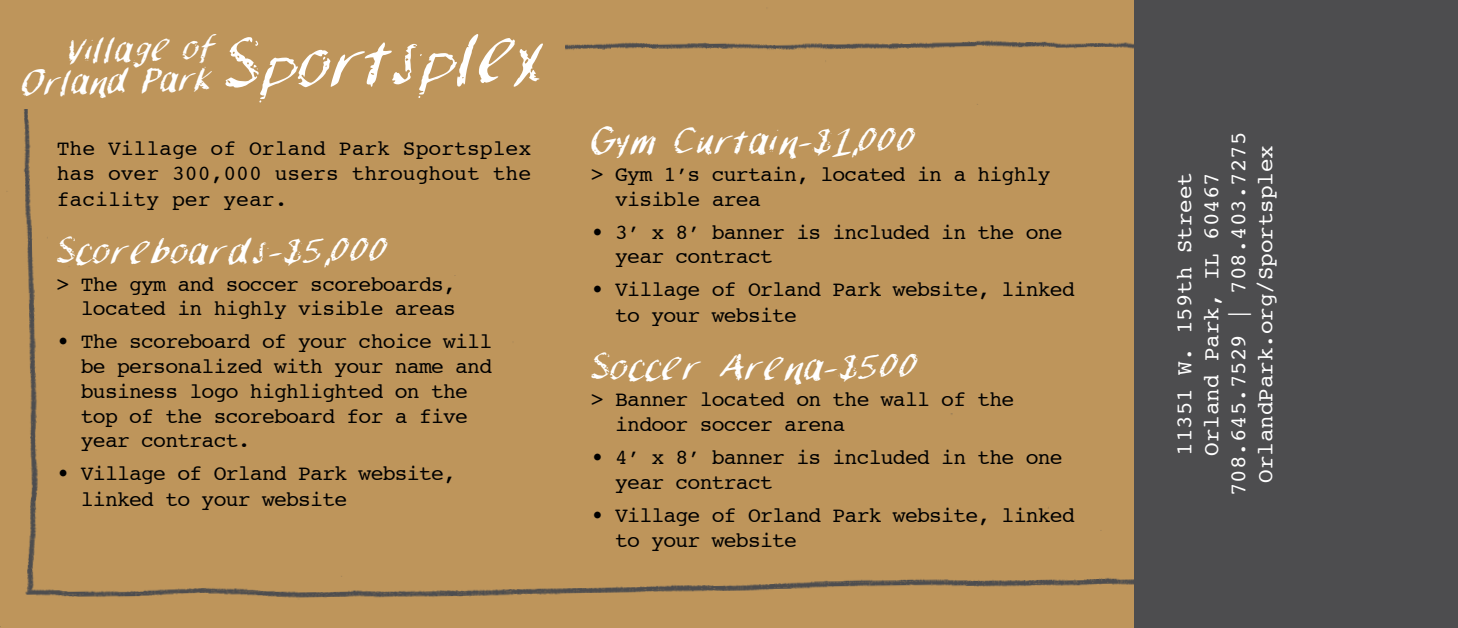
<style>
.page{position:relative;width:1458px;height:628px;background:#fff}
.page>*{position:absolute;margin:0;border:0;box-sizing:border-box;transform-origin:0 0}
.t1{font:42.75px "Chalk Paint";color:#fff}
.t2{font:40.5px/31.5px "Chalk Paint";color:#fff}
.t3{font:22.5px/27px "Courier";color:#fff;text-align:center}
.t4{font:21.38px/24.8px "Courier";letter-spacing:-.035em;color:#000}
.s1{font-size:81px}
</style>
<div class="page">
<div style="left:1134px;top:0;width:324px;height:628px;background:#4d4d4f"></div>
<div style="left:0;top:0;width:1134px;height:628px;background:#be955b"></div>
<div style="left:0;top:0;width:564px;height:109px;background:#be955b"></div>
<p class="t2" style="left:20px;top:39px;width:525px;text-indent:48px;rotate:-2deg">Village of<br>Orland Park <span class="s1">Sportsplex</span></p>
<p class="t4" style="left:57px;top:135px;width:476px;line-height:25.7px;text-align:justify">The Village of Orland Park Sportsplex has over 300,000 users throughout the facility per year.</p>
<p class="t1" style="left:57px;top:236px;width:333px">Scoreboards-$5,000</p>
<p class="t4" style="left:57px;top:271px;width:401px;text-align:right">&gt; The gym and soccer scoreboards, located in highly visible areas</p>
<p class="t4" style="left:81px;top:329px;width:413px;text-indent:-24px">• The scoreboard of your choice will be personalized with your name and business logo highlighted on the top of the scoreboard for a five year contract.</p>
<p class="t4" style="left:81px;top:460px;width:377px;line-height:25.7px;text-indent:-24px">• Village of Orland Park website, linked to your website</p>
<p class="t1" style="left:591px;top:126px;width:326px">Gym Curtain-$1,000</p>
<p class="t4" style="left:615px;top:161px;width:437px;text-indent:-24px">&gt; Gym 1’s curtain, located in a highly visible area</p>
<p class="t4" style="left:615px;top:219px;width:449px;text-indent:-24px">• 3’ x 8’ banner is included in the one year contract</p>
<p class="t4" style="left:615px;top:276px;width:461px;line-height:25.7px;text-indent:-24px">• Village of Orland Park website, linked to your website</p>
<p class="t1" style="left:591px;top:351px;width:328px">Soccer Arena-$500</p>
<p class="t4" style="left:615px;top:387px;width:401px;text-indent:-24px">&gt; Banner located on the wall of the indoor soccer arena</p>
<p class="t4" style="left:615px;top:444px;width:449px;text-indent:-24px">• 4’ x 8’ banner is included in the one year contract</p>
<p class="t4" style="left:615px;top:501px;width:461px;line-height:25.7px;text-indent:-24px">• Village of Orland Park website, linked to your website</p>
<p class="t3" style="left:1170px;top:496px;width:366px;rotate:-90deg">11351 W. 159th Street<br>Orland Park, IL 60467<br>708.645.7529 | 708.403.7275<br>OrlandPark.org/Sportsplex</p>
</div>
